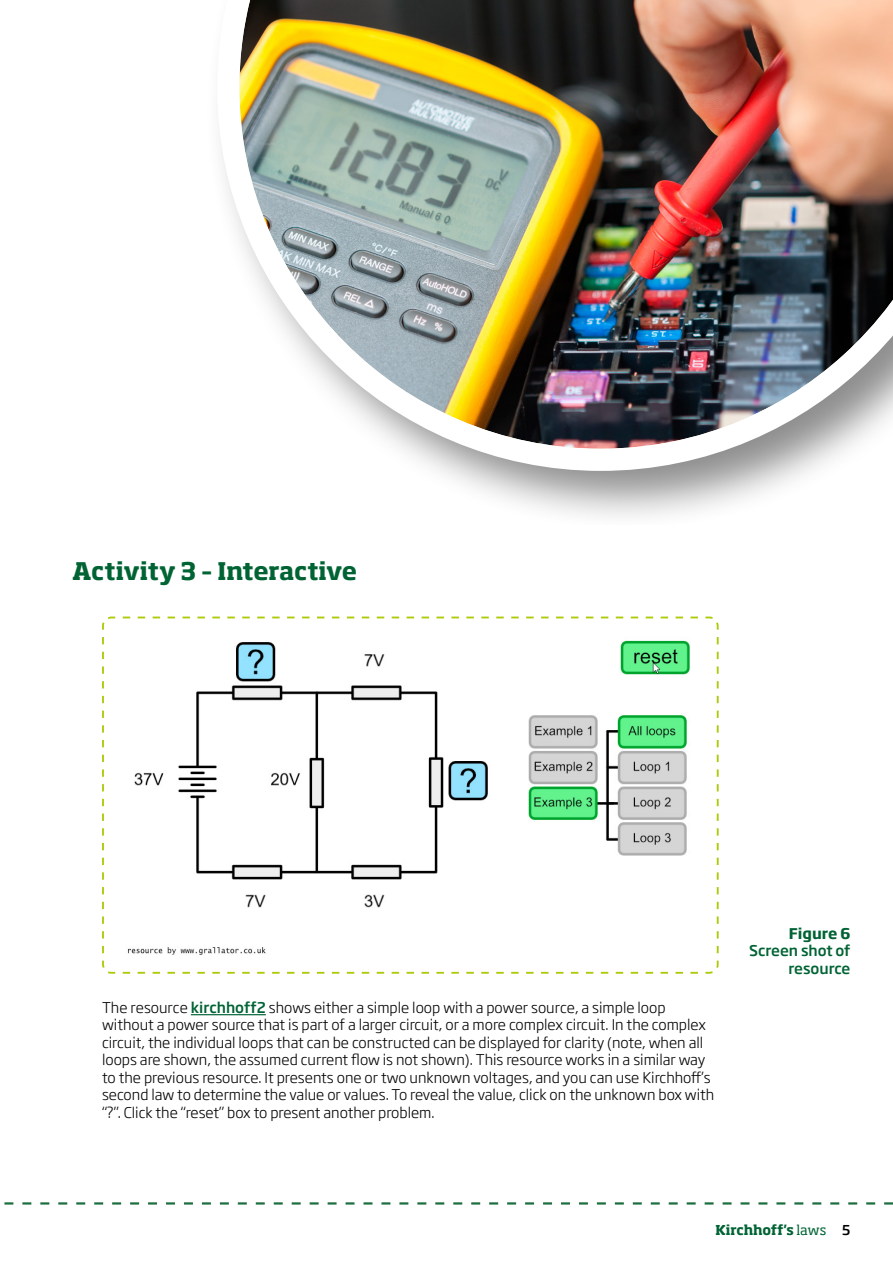
<style>
.page{position:relative;width:893px;height:1263px;background:#fff}
.page>*{position:absolute;margin:0;border:0;box-sizing:border-box;transform-origin:0 0}
.t1{font:700 24px "Soho Pro";letter-spacing:-.015em;color:#006334}
.t2{font:300 14.7px/17.5px "Soho Gothic Std";color:#000}
.t3{font:500 14.7px/17.5px "Soho Gothic Std";color:#006334;text-align:right}
.t4{font:700 14.7px "Soho Gothic Std";color:#006334}
.t5{font:700 13.5px "Soho Pro";color:#006334}
.t6{font:13.5px "Soho Pro";color:#006334}
.s1{font-weight:500;color:#006334}
.s2{font-weight:400}
.s3{font-family:"Soho Gothic Std";font-weight:500;color:#000}
</style>
<div class="page">
<svg style="left:4px;top:1202px;width:889px;height:2px"></svg>
<svg style="left:102px;top:616px;width:617px;height:358px"></svg>
<hr style="left:191px;top:1014px;width:75px;height:1px;background:#006334">
<div style="left:204px;top:0;width:689px;height:524px;background:#000;opacity:.45"></div>
<img style="left:217px;top:0;width:676px;height:471px">
<h1 class="t1" style="left:72px;top:553px;width:286px">Activity 3 – Interactive</h1>
<p class="t2" style="left:102px;top:998px;width:614px">The resource <span class="s1">kirchhoff2</span> shows either a simple loop with a power source, a simple loop without a power source that is part of a larger circuit, or a more complex circuit. In the complex circuit, the individual loops that can be constructed can be displayed for clarity (note, when all loops are shown, the assumed current flow is not shown). This resource works in a similar way to the previous resource. It presents one or two unknown voltages, and you can use Kirchhoff’s second law to determine the value or values. To reveal the value, click on the unknown box with “?”. Click the “reset” box to present another problem.</p>
<p class="t4" style="left:789px;top:923px;width:63px">Figure 6</p>
<p class="t3" style="left:749px;top:942px;width:103px">Screen shot of resource</p>
<p class="t5" style="left:715px;top:1220px;width:80px">Kirchhof 's</p>
<p class="t5" style="left:722px;top:1220px;width:106px">Kirchhoff's <span class="s2">laws</span></p>
<p class="t6" style="left:803px;top:1221px;width:49px">law <span class="s3">5</span></p>
</div>
